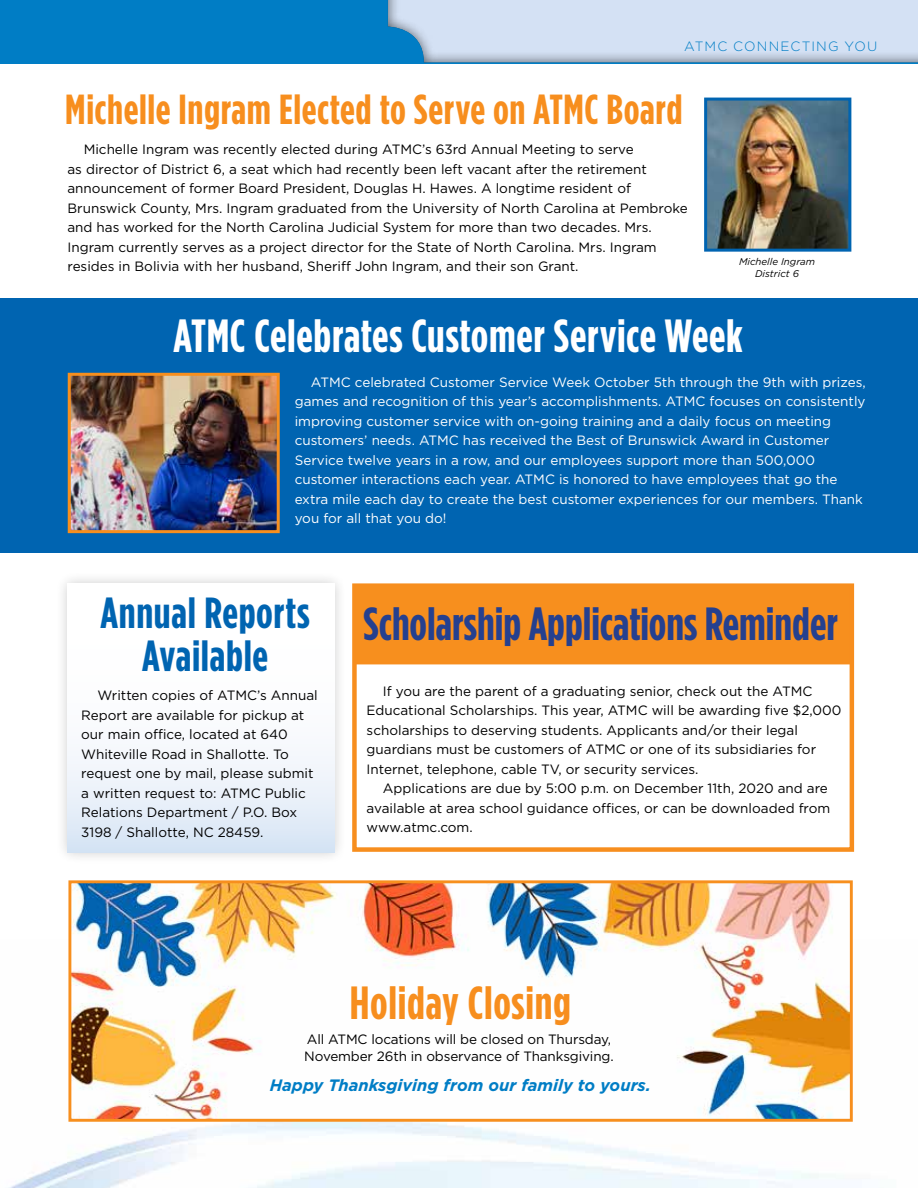
<style>
.page{position:relative;width:918px;height:1188px;background:#fff}
.page>*{position:absolute;margin:0;border:0;box-sizing:border-box;transform-origin:0 0}
.t1{font:700 46.5px "Gotham Condensed";letter-spacing:.01em;color:#fff}
.t2{font:700 46.5px "Gotham Condensed";color:#25408f}
.t3{font:700 46.5px "Gotham Condensed";letter-spacing:.015em;color:#f78e1e}
.t4{font:700 43.5px/43.5px "Gotham Condensed";letter-spacing:.015em;color:#0064b1;text-align:center}
.t5{font:700 42px "Gotham Condensed";letter-spacing:.015em;color:#f78e1e}
.t6{font:italic 700 16.5px "Gotham";color:#007dc5}
.t7{font:13.5px/19.5px "Gotham";color:#000}
.t8{font:13.5px/19.5px "Gotham";color:#fff}
.t9{font:300 13.5px "Gotham";letter-spacing:.085em;color:#007dc5}
.t10{font:italic 9.75px/11.7px "Gotham";color:#000;text-align:center}
</style>
<div class="page">
<div style="left:352px;top:583px;width:502px;height:269px;border:4px solid #f78e1e"></div>
<img style="left:72px;top:884px;width:777px;height:234px">
<div style="left:68px;top:880px;width:785px;height:242px;border:3px solid #f78f1e"></div>
<div style="left:354px;top:584px;width:497px;height:80px;background:#f78f1e"></div>
<div style="left:55px;top:571px;width:292px;height:294px;background:#000;opacity:.4"></div>
<div style="left:68px;top:583px;width:266px;height:269px;background:linear-gradient(to bottom,#fff,#e2ebf7)"></div>
<div style="left:0;top:0;width:918px;height:63px;background:#007dc5"></div>
<div style="left:377px;top:0;width:541px;height:63px;background:#000;opacity:.66"></div>
<div style="left:0;top:298px;width:918px;height:254px;background:#0064b1"></div>
<img style="left:72px;top:377px;width:204px;height:152px">
<div style="left:68px;top:373px;width:212px;height:160px;border:3px solid #f78f1e"></div>
<img style="left:708px;top:102px;width:139px;height:146px">
<div style="left:704px;top:98px;width:147px;height:154px;border:3px solid #0064b1"></div>
<p class="t9" style="left:684px;top:38px;width:195px">ATMC CONNECTING YOU</p>
<h3 class="t5" style="left:65px;top:84px;width:619px">Michelle Ingram Elected to Serve on ATMC Board</h3>
<p class="t7" style="left:68px;top:139px;width:622px;text-indent:16px">Michelle Ingram was recently elected during ATMC’s 63rd Annual Meeting to serve<br>as director of District 6, a seat which had recently been left vacant after the retirement announcement of former Board President, Douglas H. Hawes. A longtime resident of Brunswick County, Mrs. Ingram graduated from the University of North Carolina at Pembroke and has worked for the North Carolina Judicial System for more than two decades. Mrs.<br>Ingram currently serves as a project director for the State of North Carolina. Mrs. Ingram resides in Bolivia with her husband, Sheriff John Ingram, and their son Grant.</p>
<p class="t10" style="left:739px;top:256px;width:77px">Michelle Ingram<br>District 6</p>
<h1 class="t1" style="left:174px;top:309px;width:571px">ATMC Celebrates Customer Service Week</h1>
<p class="t8" style="left:295px;top:372px;width:573px;text-indent:16px">ATMC celebrated Customer Service Week October 5th through the 9th with prizes, games and recognition of this year’s accomplishments. ATMC focuses on consistently improving customer service with on-going training and a daily focus on meeting customers’ needs. ATMC has received the Best of Brunswick Award in Customer Service twelve years in a row, and our employees support more than 500,000 customer interactions each year. ATMC is honored to have employees that go the extra mile each day to create the best customer experiences for our members. Thank you for all that you do!</p>
<h2 class="t4" style="left:100px;top:590px;width:211px">Annual Reports<br>Available</h2>
<p class="t7" style="left:81px;top:685px;width:238px;text-indent:16px">Written copies of ATMC’s Annual<br>Report are available for pickup at our main office, located at 640<br>Whiteville Road in Shallotte. To request one by mail, please submit a written request to: ATMC Public<br>Relations Department / P.O. Box<br>3198 / Shallotte, NC 28459.</p>
<p class="t7" style="left:367px;top:681px;width:476px;text-indent:16px">If you are the parent of a graduating senior, check out the ATMC Educational Scholarships. This year, ATMC will be awarding five $2,000 scholarships to deserving students. Applicants and/or their legal guardians must be customers of ATMC or one of its subsidiaries for Internet, telephone, cable TV, or security services.</p>
<h1 class="t2" style="left:364px;top:597px;width:476px">Scholarship Applications Reminder</h1>
<p class="t7" style="left:367px;top:778px;width:465px;text-indent:16px">Applications are due by 5:00 p.m. on December 11th, 2020 and are available at area school guidance offices, or can be downloaded from www.atmc.com.</p>
<h1 class="t3" style="left:350px;top:975px;width:223px">Holiday Closing</h1>
<p class="t7" style="left:304px;top:1031px;width:311px;line-height:16.5px">All ATMC locations will be closed on Thursday,<br>November 26th in observance of Thanksgiving.</p>
<p class="t6" style="left:270px;top:1074px;width:383px">Happy Thanksgiving from our family to yours.</p>
</div>
